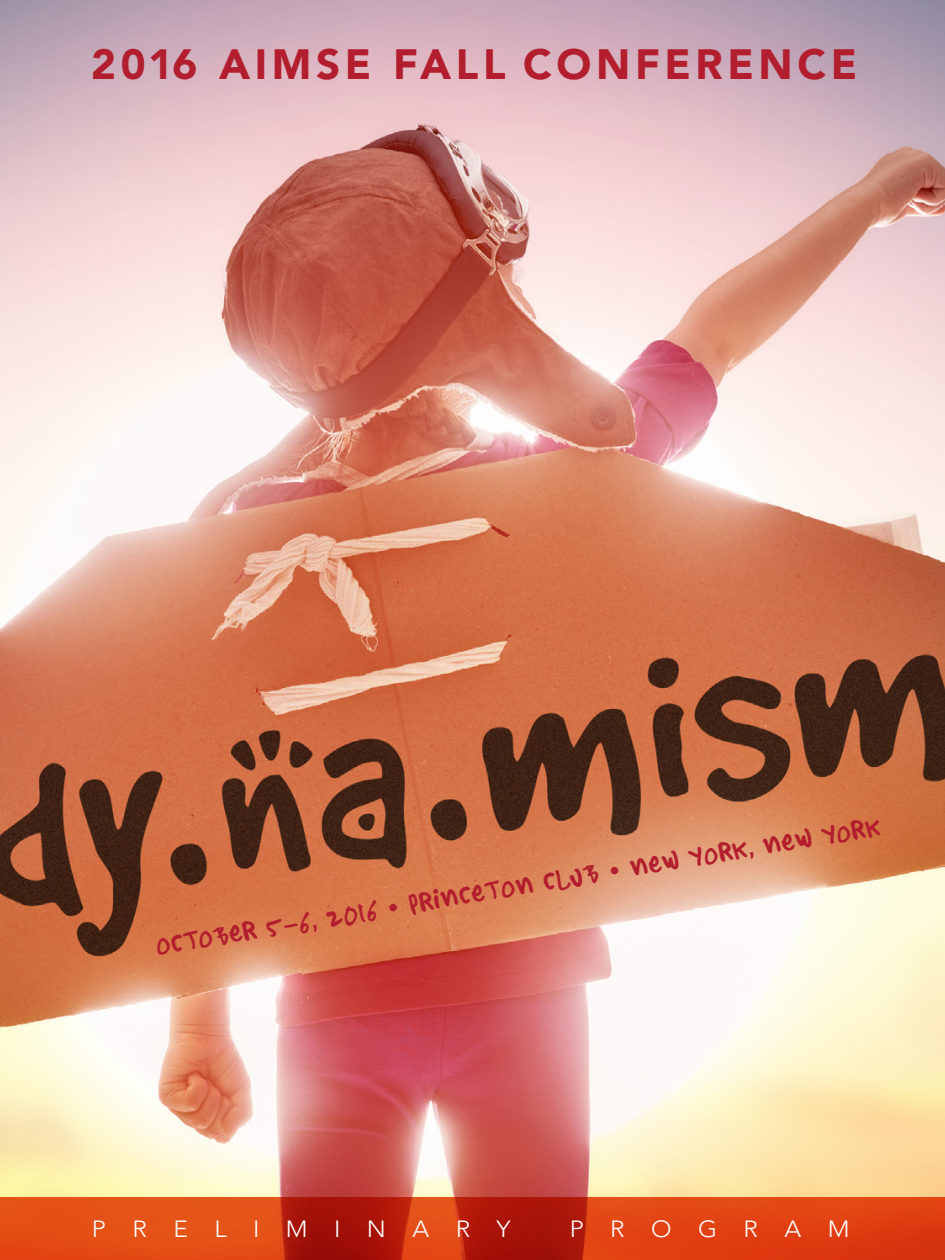
<style>
.page{position:relative;width:945px;height:1260px;background:#fff}
.page>*{position:absolute;margin:0;border:0;box-sizing:border-box;transform-origin:0 0}
.t1{font:900 42px "Avenir";letter-spacing:.11em;color:#b31e2e}
.t2{font:26.25px "Sharpie Stylie";color:#b31e2e}
.text{font:300 23.28px "Avenir";letter-spacing:1.08em;color:#fff;scale:1.05 1}
</style>
<div class="page">
<img style="left:0;top:0;width:945px;height:1197px">
<svg style="left:0;top:1197px;width:945px;height:63px;background:#d33a11"></svg>
<p class="t1" style="left:91px;top:39px;width:767px">2016 AIMSE FALL CONFERENCE</p>
<p class="t2" style="left:154px;top:931px;width:735px;rotate:-9deg">OCTOBER 5–6, 2016 • PRINCETON CLUB • NEW YORK, NEW YORK</p>
<p class="text" style="left:92px;top:1215px;width:400px">PRELIMINARY</p>
<p class="text" style="left:570px;top:1215px;width:268px">PROGRAM</p>
</div>
